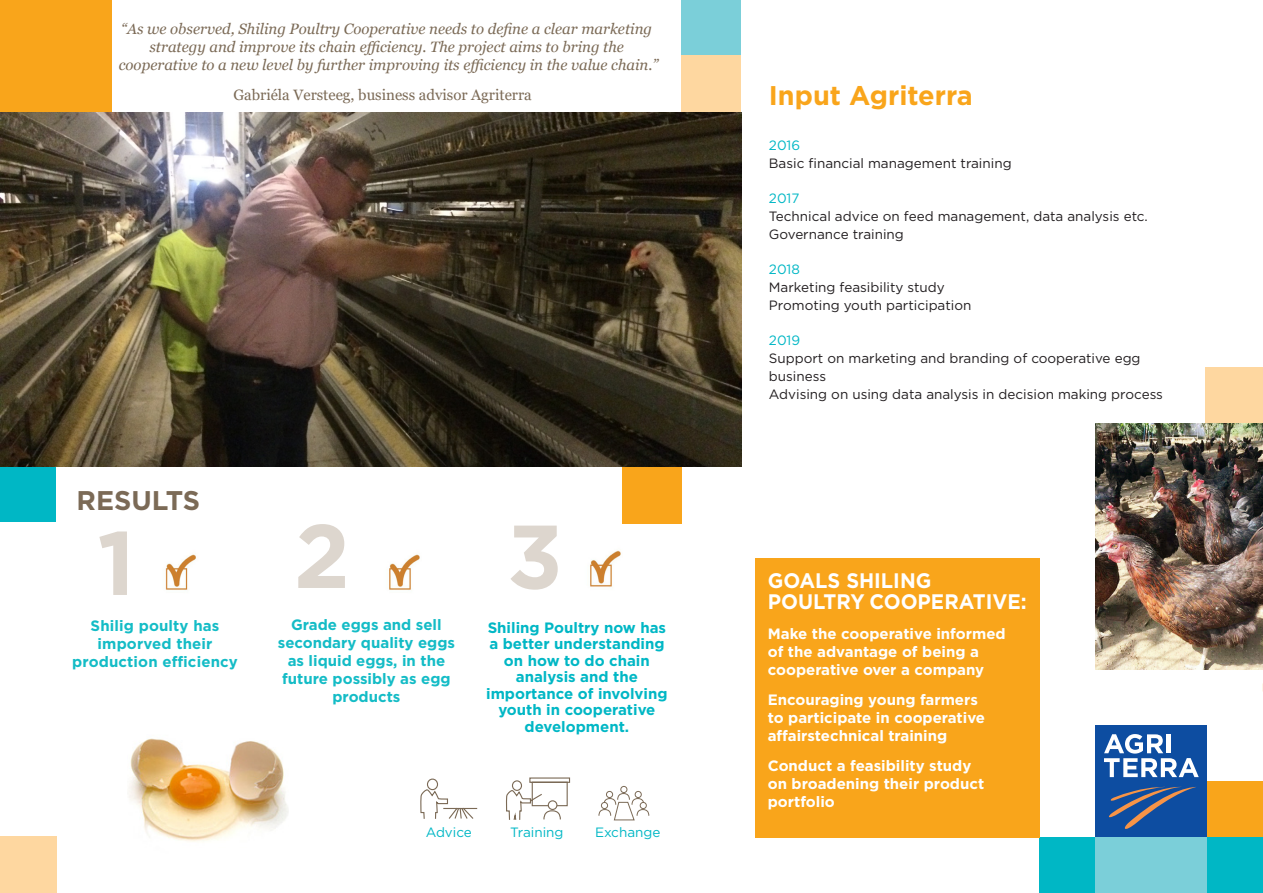
<style>
.page{position:relative;width:1263px;height:893px;background:#fff}
.page>*{position:absolute;margin:0;border:0;box-sizing:border-box;transform-origin:0 0}
.t1{font:700 90px "Gotham";color:#ddd6ce}
.t2{font:700 27px "Gotham";color:#f9a51b}
.t3{font:700 27px "Gotham";color:#7b6a56}
.t4{font:700 21px/21px "Gotham";color:#fff;scale:.95 1}
.t5{font:700 15px/18px "Gotham";color:#fff}
.t6{font:italic 15px/18px "Georgia";color:#7b6a56;text-align:center}
.Normal__Web{font:700 15px/18px "Gotham";color:#14bcc6;text-align:center}
.t7{font:700 15px/16.5px "Gotham";color:#00b7c5;text-align:center}
.t8{font:15px "Georgia";color:#7b6a56}
.t9{font:13.5px/18px "Gotham";color:#221e20}
.t10{font:13.5px "Gotham";color:#00b7c5}
.s1{color:#00b7c5}
</style>
<div class="page">
<div style="left:1207px;top:837px;width:56px;height:56px;background:#00b7c5"></div>
<div style="left:1095px;top:837px;width:112px;height:56px;background:#7bcfd9"></div>
<div style="left:0;top:0;width:112px;height:113px;background:#f9a51b"></div>
<div style="left:682px;top:0;width:59px;height:56px;background:#7bcfd9"></div>
<div style="left:682px;top:56px;width:59px;height:57px;background:#fed7a0"></div>
<div style="left:1039px;top:837px;width:56px;height:56px;background:#00b7c5"></div>
<div style="left:1205px;top:367px;width:58px;height:56px;background:#fed7a0"></div>
<div style="left:622px;top:467px;width:60px;height:57px;background:#f9a51b"></div>
<div style="left:1207px;top:781px;width:56px;height:56px;background:#f9a51b"></div>
<div style="left:0;top:466px;width:56px;height:56px;background:#00b7c5"></div>
<img style="left:165px;top:553px;width:31px;height:37px">
<img style="left:389px;top:554px;width:31px;height:36px">
<img style="left:590px;top:550px;width:31px;height:37px">
<img style="left:129px;top:738px;width:160px;height:104px">
<img style="left:0;top:113px;width:741px;height:353px">
<svg style="left:420px;top:789px;width:58px;height:30px"></svg>
<div style="left:427px;top:778px;width:11px;height:12px;border:1px solid #7b6a56;border-radius:50%"></div>
<svg style="left:506px;top:777px;width:65px;height:43px"></svg>
<svg style="left:598px;top:786px;width:52px;height:35px"></svg>
<div style="left:601px;top:802px;width:7px;height:7px;background:#fff;border-radius:50%"></div>
<div style="left:601px;top:802px;width:7px;height:7px;border:1px solid #7b6a56;border-radius:50%"></div>
<div style="left:1095px;top:725px;width:112px;height:112px;background:#0d4da1"></div>
<svg style="left:1104px;top:734px;width:95px;height:43px"></svg>
<svg style="left:1109px;top:786px;width:87px;height:43px"></svg>
<div style="left:755px;top:558px;width:284px;height:279px;background:#f9a51b"></div>
<div style="left:0;top:837px;width:57px;height:56px;background:#fed7a0"></div>
<img style="left:1095px;top:423px;width:168px;height:246px">
<p class="t6" style="left:119px;top:20px;width:541px">“As we observed, Shiling Poultry Cooperative needs to define a clear marketing strategy and improve its chain efficiency. The project aims to bring the cooperative to a new level by further improving its efficiency in the value chain.”</p>
<p class="t8" style="left:233px;top:85px;width:300px">Gabriéla Versteeg, business advisor Agriterra</p>
<p class="t3" style="left:77px;top:483px;width:125px">RESULTS</p>
<p class="t1" style="left:97px;top:503px;width:39px">1</p>
<p class="t1" style="left:294px;top:496px;width:58px">2</p>
<p class="t1" style="left:507px;top:497px;width:57px">3</p>
<p class="t7" style="left:486px;top:619px;width:183px">Shiling Poultry now has a better understanding on how to do chain analysis and the importance of involving youth in cooperative development.</p>
<p class="Normal__Web" style="left:72px;top:616px;width:167px">Shilig poulty has imporved their production efficiency</p>
<p class="Normal__Web" style="left:278px;top:616px;width:179px">Grade eggs and sell secondary quality eggs as liquid eggs, in the future possibly as egg products</p>
<p class="t10" style="left:426px;top:824px;width:48px">Advice</p>
<p class="t10" style="left:510px;top:824px;width:55px">Training</p>
<p class="t10" style="left:595px;top:824px;width:67px">Exchange</p>
<p class="t2" style="left:769px;top:78px;width:205px">Input Agriterra</p>
<p class="t9" style="left:769px;top:136px;width:244px"><span class="s1">2016<br></span>Basic financial management training</p>
<p class="t9" style="left:769px;top:189px;width:380px"><span class="s1">2017<br></span>Technical advice on feed management, data analysis etc.<br>Governance training</p>
<p class="t9" style="left:769px;top:260px;width:204px"><span class="s1">2018<br></span>Marketing feasibility study<br>Promoting youth participation</p>
<p class="t9" style="left:769px;top:331px;width:396px"><span class="s1">2019<br></span>Support on marketing and branding of cooperative egg business<br>Advising on using data analysis in decision making process</p>
<p class="t4" style="left:768px;top:570px;width:274px">GOALS SHILING<br>POULTRY COOPERATIVE:</p>
<p class="t5" style="left:768px;top:624px;width:239px">Make the cooperative informed of the advantage of being a cooperative over a company</p>
<p class="t5" style="left:768px;top:690px;width:219px">Encouraging young farmers to participate in cooperative affairstechnical training</p>
<p class="t5" style="left:768px;top:756px;width:218px">Conduct a feasibility study on broadening their product portfolio</p>
</div>
